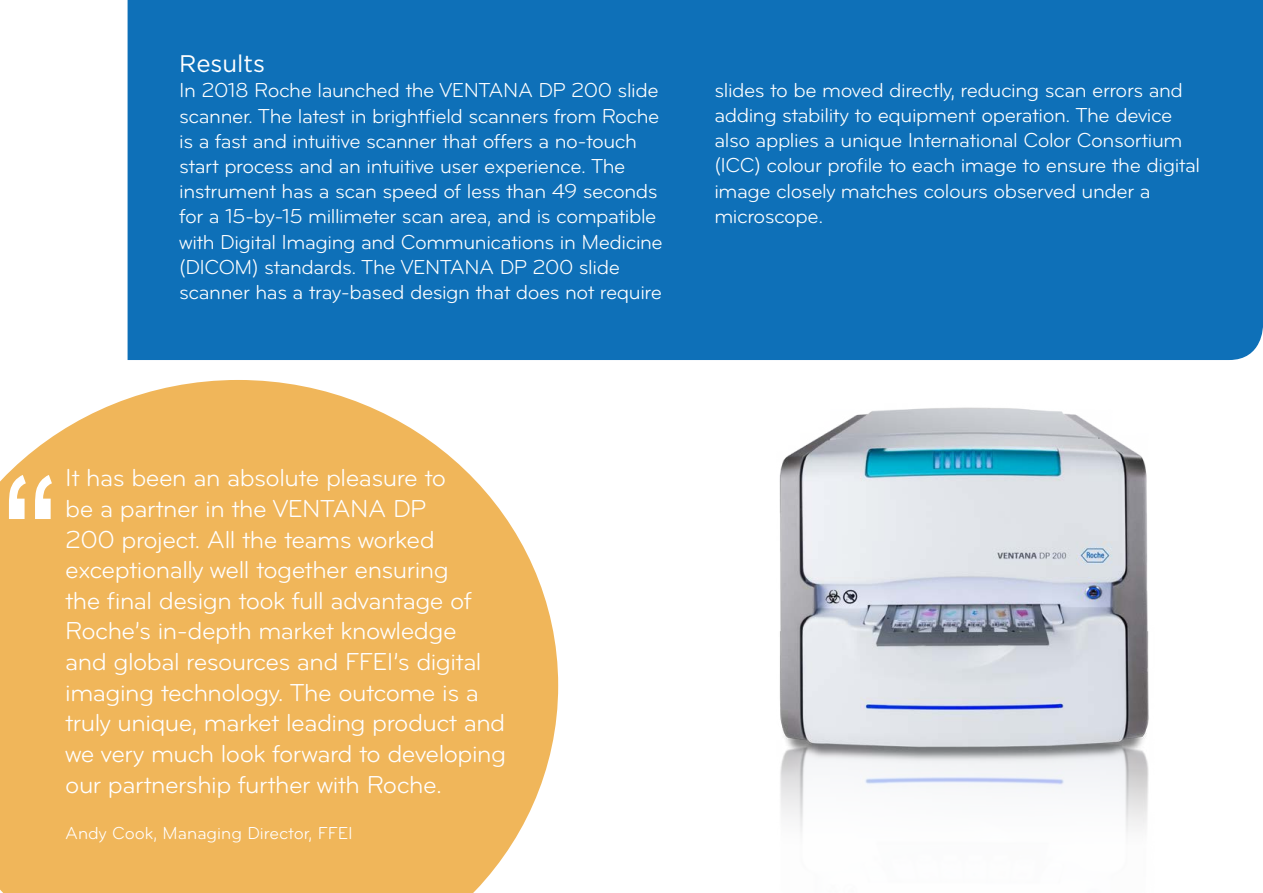
<style>
.page{position:relative;width:1263px;height:893px;background:#fff}
.page>*{position:absolute;margin:0;border:0;box-sizing:border-box;transform-origin:0 0}
.t1{font:700 148.65px "Arial";color:#fff;scale:.77 1}
.t2{font:25.5px/30.6px "Bryant";letter-spacing:-.02em;color:#fff}
.t3{font:24px "Gotham";color:#fff}
.t4{font:21px/25.2px "Bryant";letter-spacing:-.02em;color:#fff}
.t5{font:18px "Bryant";color:#fff}
</style>
<div class="page">
<div style="left:128px;top:0;width:1135px;height:360px;background:#0e70b8"></div>
<div style="left:179px;top:53px;width:489px;height:300px;background:#0e70b8"></div>
<div style="left:714px;top:81px;width:489px;height:235px;background:#0e70b8"></div>
<svg style="left:0;top:380px;width:558px;height:513px;background:#f1be6d"></svg>
<img style="left:779px;top:407px;width:370px;height:426px">
<p class="t3" style="left:179px;top:49px;width:88px">Results</p>
<p class="t4" style="left:179px;top:78px;width:485px">In 2018 Roche launched the VENTANA DP 200 slide scanner. The latest in brightfield scanners from Roche is a fast and intuitive scanner that offers a no-touch start process and an intuitive user experience. The instrument has a scan speed of less than 49 seconds for a 15-by-15 millimeter scan area, and is compatible with Digital Imaging and Communications in Medicine (DICOM) standards. The VENTANA DP 200 slide scanner has a tray-based design that does not require</p>
<p class="t4" style="left:714px;top:77px;width:487px">slides to be moved directly, reducing scan errors and adding stability to equipment operation. The device also applies a unique International Color Consortium (ICC) colour profile to each image to ensure the digital image closely matches colours observed under a microscope.</p>
<h1 class="t1" style="left:2px;top:431px;width:75px">“</h1>
<p class="t2" style="left:65px;top:463px;width:442px">It has been an absolute pleasure to<br>be a partner in the VENTANA DP<br>200 project. All the teams worked exceptionally well together ensuring<br>the final design took full advantage of Roche’s in-depth market knowledge<br>and global resources and FFEI’s digital imaging technology. The outcome is a truly unique, market leading product and we very much look forward to developing our partnership further with Roche.</p>
<p class="t5" style="left:65px;top:823px;width:289px">Andy Cook, Managing Director, FFEI</p>
</div>
